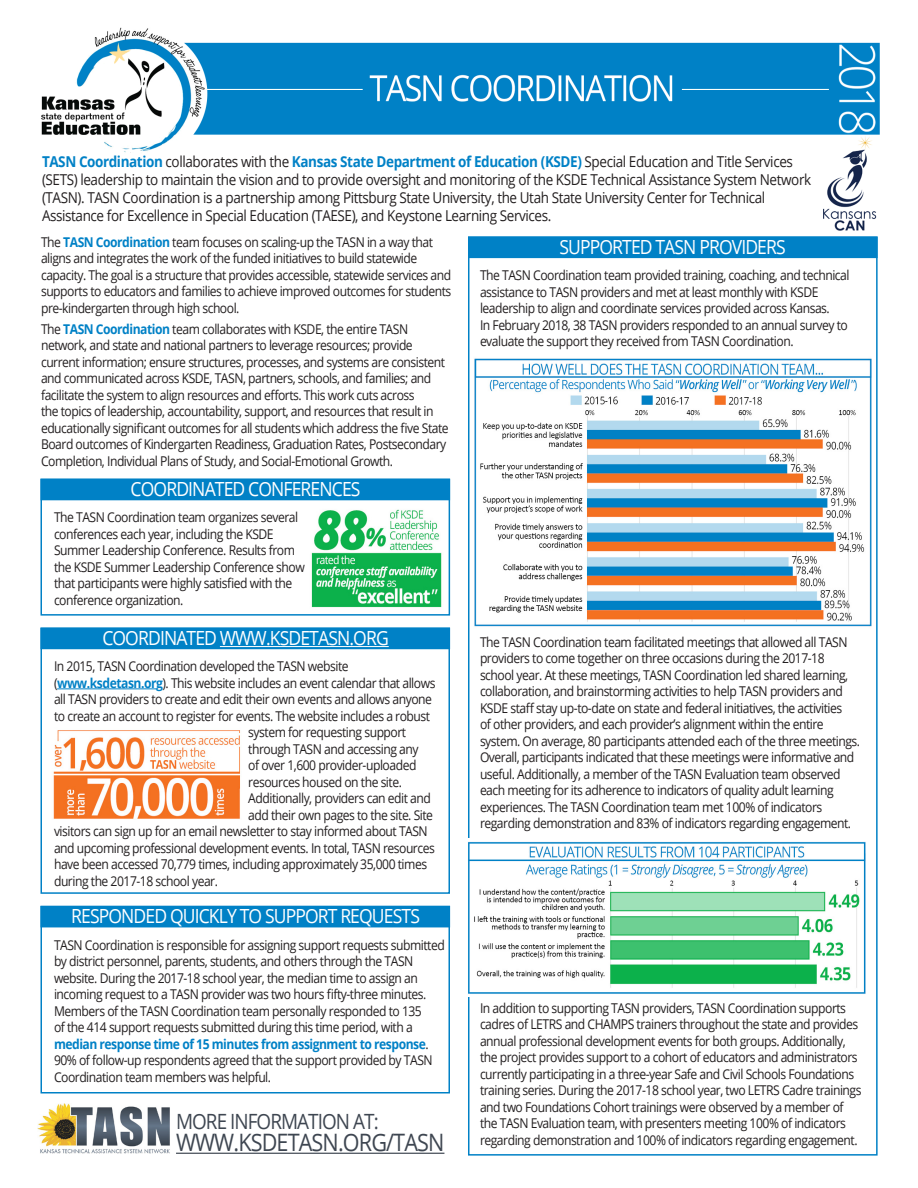
<style>
.page{position:relative;width:918px;height:1188px;background:#fff}
.page>*{position:absolute;margin:0;border:0;box-sizing:border-box;transform-origin:0 0}
.t1{font:24px "Open Sans";letter-spacing:-.04em;color:#3e4651;scale:.9 1}
.t2{font:21px "Open Sans";letter-spacing:-.05em;color:#3e4651;scale:.9 1}
.t3{font:19.5px "Open Sans";letter-spacing:-.05em;color:#fff;scale:.9 1}
.t4{font:15px/18px "Open Sans";letter-spacing:-.03em;color:#231f20;scale:.9 1}
.t5{font:13.5px/16.5px "Open Sans";letter-spacing:-.04em;color:#231f20;scale:.9 1}
.s1{font-weight:700;color:#0081c6}
</style>
<div class="page">
<img style="left:37px;top:1103px;width:133px;height:51px">
<hr style="left:176px;top:1153px;width:268px;height:1px;background:#3e4651">
<img style="left:41px;top:27px;width:839px;height:126px">
<img style="left:817px;top:135px;width:63px;height:96px">
<div style="left:40px;top:479px;width:410px;height:137px;border:2px solid #0081c6"></div>
<div style="left:40px;top:479px;width:410px;height:21px;background:#0081c6"></div>
<div style="left:40px;top:628px;width:410px;height:266px;border:2px solid #0081c6"></div>
<div style="left:40px;top:628px;width:410px;height:21px;background:#0081c6"></div>
<hr style="left:220px;top:646px;width:169px;height:1px;background:#fff">
<hr style="left:57px;top:689px;width:99px;height:1px;background:#0081c6">
<div style="left:40px;top:906px;width:410px;height:188px;border:2px solid #0081c6"></div>
<div style="left:40px;top:906px;width:410px;height:21px;background:#0081c6"></div>
<div style="left:468px;top:237px;width:410px;height:21px;background:#0081c6"></div>
<img style="left:474px;top:358px;width:398px;height:269px">
<img style="left:53px;top:730px;width:187px;height:89px">
<img style="left:468px;top:841px;width:398px;height:153px">
<img style="left:311px;top:509px;width:131px;height:99px">
<p class="t4" style="left:42px;top:152px;width:856px"><span class="s1">TASN Coordination</span> collaborates with the <span class="s1">Kansas State Department of Education (KSDE)</span> Special Education and Title Services (SETS) leadership to maintain the vision and to provide oversight and monitoring of the KSDE Technical Assistance System Network (TASN). TASN Coordination is a partnership among Pittsburg State University, the Utah State University Center for Technical Assistance for Excellence in Special Education (TAESE), and Keystone Learning Services.</p>
<p class="t5" style="left:41px;top:233px;width:457px">The <span class="s1">TASN Coordination</span> team focuses on scaling-up the TASN in a way that aligns and integrates the work of the funded initiatives to build statewide capacity. The goal is a structure that provides accessible, statewide services and supports to educators and families to achieve improved outcomes for students pre-kindergarten through high school.</p>
<p class="t5" style="left:41px;top:320px;width:454px">The <span class="s1">TASN Coordination</span> team collaborates with KSDE, the entire TASN network, and state and national partners to leverage resources; provide current information; ensure structures, processes, and systems are consistent and communicated across KSDE, TASN, partners, schools, and families; and facilitate the system to align resources and efforts. This work cuts across<br>the topics of leadership, accountability, support, and resources that result in educationally significant outcomes for all students which address the five State Board outcomes of Kindergarten Readiness, Graduation Rates, Postsecondary Completion, Individual Plans of Study, and Social-Emotional Growth.</p>
<p class="t3" style="left:131px;top:476px;width:257px">COORDINATED CONFERENCES</p>
<p class="t5" style="left:54px;top:509px;width:280px">The TASN Coordination team organizes several conferences each year, including the KSDE Summer Leadership Conference. Results from the KSDE Summer Leadership Conference show that participants were highly satisfied with the conference organization.</p>
<p class="t3" style="left:102px;top:625px;width:320px">COORDINATED WWW.KSDETASN.ORG</p>
<p class="t5" style="left:54px;top:658px;width:329px">In 2015, TASN Coordination developed the TASN website</p>
<p class="t5" style="left:54px;top:674px;width:425px">(<span class="s1">www.ksdetasn.org</span>). This website includes an event calendar that allows</p>
<p class="t5" style="left:54px;top:691px;width:422px">all TASN providers to create and edit their own events and allows anyone</p>
<p class="t5" style="left:54px;top:707px;width:419px">to create an account to register for events. The website includes a robust</p>
<p class="t5" style="left:248px;top:724px;width:177px">system for requesting support</p>
<p class="t5" style="left:248px;top:740px;width:191px">through TASN and accessing any</p>
<p class="t5" style="left:248px;top:757px;width:188px">of over 1,600 provider-uploaded</p>
<p class="t5" style="left:248px;top:773px;width:172px">resources housed on the site.</p>
<p class="t5" style="left:248px;top:790px;width:204px">Additionally, providers can edit and</p>
<p class="t5" style="left:248px;top:806px;width:207px">add their own pages to the site. Site</p>
<p class="t5" style="left:54px;top:823px;width:417px">visitors can sign up for an email newsletter to stay informed about TASN</p>
<p class="t5" style="left:54px;top:839px;width:425px">and upcoming professional development events. In total, TASN resources</p>
<p class="t5" style="left:54px;top:856px;width:416px">have been accessed 70,779 times, including approximately 35,000 times</p>
<p class="t5" style="left:54px;top:872px;width:184px">during the 2017-18 school year.</p>
<p class="t3" style="left:71px;top:903px;width:389px">RESPONDED QUICKLY TO SUPPORT REQUESTS</p>
<p class="t5" style="left:54px;top:936px;width:436px">TASN Coordination is responsible for assigning support requests submitted by district personnel, parents, students, and others through the TASN website. During the 2017-18 school year, the median time to assign an incoming request to a TASN provider was two hours fifty-three minutes.<br>Members of the TASN Coordination team personally responded to 135<br>of the 414 support requests submitted during this time period, with a <span class="s1">median response time of 15 minutes from assignment to response</span>.<br>90% of follow-up respondents agreed that the support provided by TASN Coordination team members was helpful.</p>
<p class="t2" style="left:176px;top:1107px;width:227px">MORE INFORMATION AT:</p>
<p class="t1" style="left:176px;top:1126px;width:300px">WWW.KSDETASN.ORG/TASN</p>
<p class="t3" style="left:559px;top:234px;width:253px">SUPPORTED TASN PROVIDERS</p>
<p class="t5" style="left:480px;top:267px;width:412px">The TASN Coordination team provided training, coaching, and technical assistance to TASN providers and met at least monthly with KSDE leadership to align and coordinate services provided across Kansas.<br>In February 2018, 38 TASN providers responded to an annual survey to evaluate the support they received from TASN Coordination.</p>
<p class="t5" style="left:480px;top:633px;width:424px">The TASN Coordination team facilitated meetings that allowed all TASN providers to come together on three occasions during the 2017-18 school year. At these meetings, TASN Coordination led shared learning, collaboration, and brainstorming activities to help TASN providers and KSDE staff stay up-to-date on state and federal initiatives, the activities<br>of other providers, and each provider’s alignment within the entire system. On average, 80 participants attended each of the three meetings.<br>Overall, participants indicated that these meetings were informative and useful. Additionally, a member of the TASN Evaluation team observed each meeting for its adherence to indicators of quality adult learning experiences. The TASN Coordination team met 100% of indicators regarding demonstration and 83% of indicators regarding engagement.</p>
<p class="t5" style="left:480px;top:999px;width:425px">In addition to supporting TASN providers, TASN Coordination supports cadres of LETRS and CHAMPS trainers throughout the state and provides annual professional development events for both groups. Additionally, the project provides support to a cohort of educators and administrators currently participating in a three-year Safe and Civil Schools Foundations training series. During the 2017-18 school year, two LETRS Cadre trainings and two Foundations Cohort trainings were observed by a member of the TASN Evaluation team, with presenters meeting 100% of indicators regarding demonstration and 100% of indicators regarding engagement.</p>
</div>
